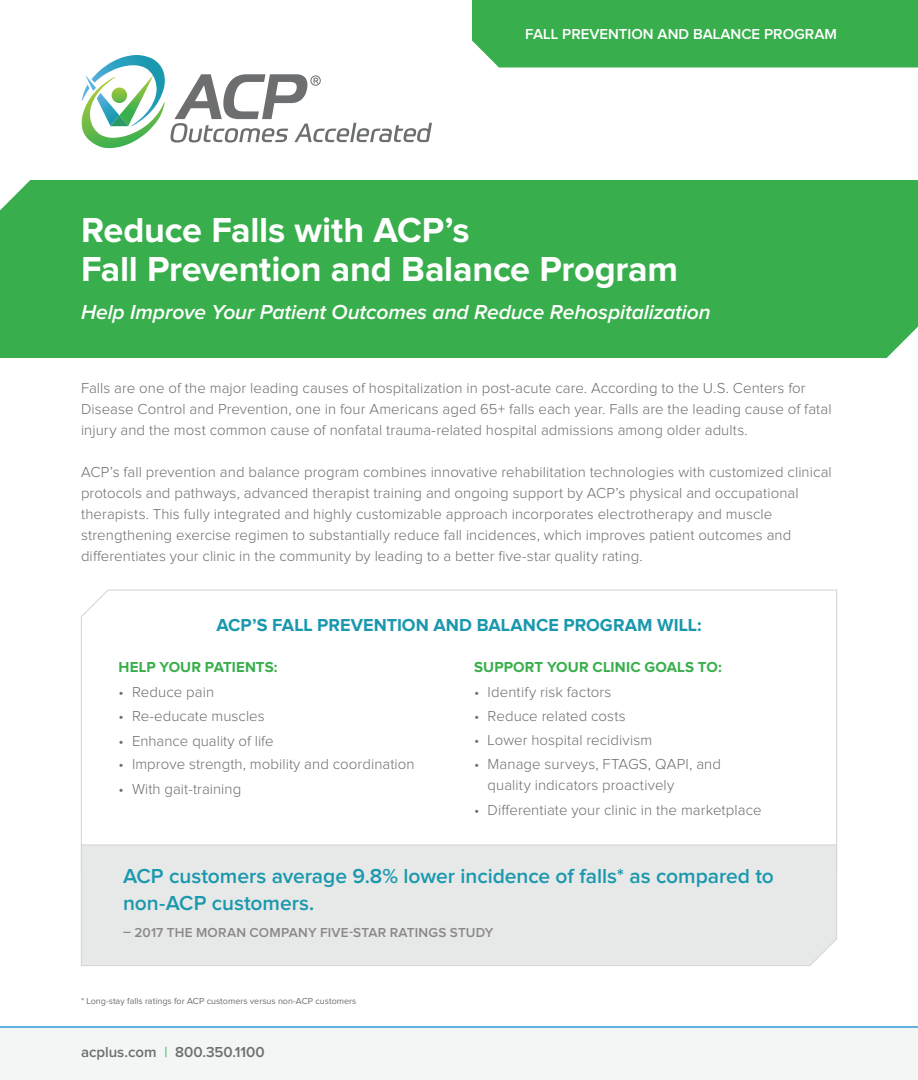
<style>
.page{position:relative;width:918px;height:1080px;background:#fff}
.page>*{position:absolute;margin:0;border:0;box-sizing:border-box;transform-origin:0 0}
.t1{font:700 36px "Proxima Nova";letter-spacing:-.01em;color:#fff}
.t2{font:600 21px/27px "Proxima Nova";color:#1a98ae}
.t3{font:italic 600 21px "Proxima Nova";letter-spacing:-.005em;color:#fff}
.t4{font:700 18px "Proxima Nova";letter-spacing:.005em;color:#1a98ae}
.t5{font:300 15px/21px "Proxima Nova";letter-spacing:.005em;color:#6d6e70}
.t6{font:700 15px "Proxima Nova";letter-spacing:.01em;color:#38af4c}
.t7{font:600 15px "Proxima Nova";color:#fff}
.t8{font:600 15px "Proxima Nova";color:#6d6e70}
.t9{font:600 13.5px "Proxima Nova";letter-spacing:.015em;color:#8a888a}
.t10{font:9px "Proxima Nova";color:#6d6e70}
.s1{font-weight:400;color:#38af4c}
</style>
<div class="page">
<div style="left:472px;top:0;width:446px;height:68px;background:#38af4c"></div>
<svg style="left:81px;top:55px;width:351px;height:93px"></svg>
<div style="left:0;top:180px;width:918px;height:177px;background:#38af4c"></div>
<div style="left:0;top:1026px;width:918px;height:54px;background:#f3f6f4"></div>
<hr style="left:0;top:1026px;width:918px;height:1px;background:#61b3e4">
<svg style="left:886px;top:327px;width:32px;height:31px"></svg>
<svg style="left:0;top:180px;width:31px;height:30px"></svg>
<svg style="left:81px;top:589px;width:756px;height:255px"></svg>
<div style="left:81px;top:844px;width:756px;height:122px;background:#e6e9e8"></div>
<p class="t7" style="left:525px;top:25px;width:313px">FALL PREVENTION AND BALANCE PROGRAM</p>
<p class="t1" style="left:81px;top:209px;width:390px">Reduce Falls with ACP’s</p>
<p class="t1" style="left:81px;top:248px;width:599px">Fall Prevention and Balance Program</p>
<p class="t3" style="left:81px;top:301px;width:631px">Help Improve Your Patient Outcomes and Reduce Rehospitalization</p>
<p class="t5" style="left:81px;top:378px;width:752px">Falls are one of the major leading causes of hospitalization in post-acute care. According to the U.S. Centers for<br>Disease Control and Prevention, one in four Americans aged 65+ falls each year. Falls are the leading cause of fatal injury and the most common cause of nonfatal trauma-related hospital admissions among older adults.</p>
<p class="t5" style="left:81px;top:462px;width:752px">ACP’s fall prevention and balance program combines innovative rehabilitation technologies with customized clinical protocols and pathways, advanced therapist training and ongoing support by ACP’s physical and occupational therapists. This fully integrated and highly customizable approach incorporates electrotherapy and muscle strengthening exercise regimen to substantially reduce fall incidences, which improves patient outcomes and differentiates your clinic in the community by leading to a better five-star quality rating.</p>
<p class="t4" style="left:216px;top:614px;width:487px">ACP’S FALL PREVENTION AND BALANCE PROGRAM WILL:</p>
<p class="t6" style="left:118px;top:659px;width:160px">HELP YOUR PATIENTS:</p>
<p class="t5" style="left:118px;top:682px;width:97px">• Reduce pain</p>
<p class="t5" style="left:118px;top:706px;width:148px">• Re-educate muscles</p>
<p class="t5" style="left:118px;top:731px;width:157px">• Enhance quality of life</p>
<p class="t5" style="left:118px;top:754px;width:298px">• Improve strength, mobility and coordination</p>
<p class="t5" style="left:119px;top:778px;width:124px">• With gait-training</p>
<p class="t6" style="left:474px;top:659px;width:249px">SUPPORT YOUR CLINIC GOALS TO:</p>
<p class="t5" style="left:474px;top:682px;width:139px">• Identify risk factors</p>
<p class="t5" style="left:474px;top:706px;width:153px">• Reduce related costs</p>
<p class="t5" style="left:474px;top:730px;width:180px">• Lower hospital recidivism</p>
<p class="t5" style="left:488px;top:754px;width:235px;text-indent:-14px">• Manage surveys, FTAGS, QAPI, and quality indicators proactively</p>
<p class="t5" style="left:474px;top:799px;width:289px">• Differentiate your clinic in the marketplace</p>
<p class="t2" style="left:123px;top:863px;width:653px">ACP customers average 9.8% lower incidence of falls* as compared to non-ACP customers.</p>
<p class="t9" style="left:123px;top:925px;width:372px">– 2017 THE MORAN COMPANY FIVE-STAR RATINGS STUDY</p>
<p class="t10" style="left:81px;top:996px;width:277px">* Long-stay falls ratings for ACP customers versus non-ACP customers</p>
<p class="t8" style="left:81px;top:1043px;width:185px">acplus.com <span class="s1">|</span> 800.350.1100</p>
</div>
